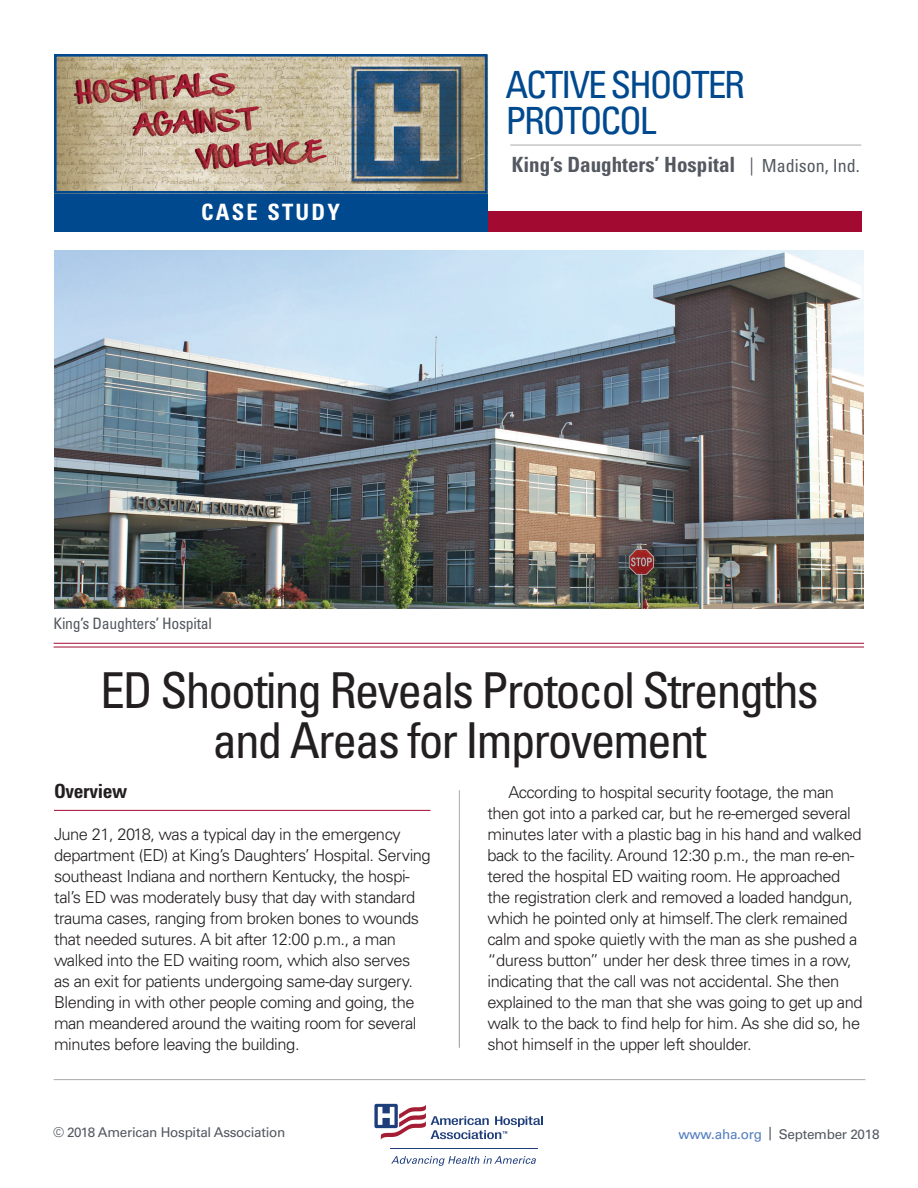
<style>
.page{position:relative;width:918px;height:1188px;background:#fff}
.page>*{position:absolute;margin:0;border:0;box-sizing:border-box;transform-origin:0 0}
.t1{font:condensed 49.5px/49.5px "Univers LT Std";letter-spacing:-.04em;color:#231f20;text-align:center}
.t2{font:condensed 37.5px/36px "Univers LT Std";letter-spacing:-.06em;color:#01498e}
.t3{font:700 condensed 22.5px "Univers LT Std";letter-spacing:.1em;color:#fff}
.t4{font:700 condensed 21px "Univers LT Std";color:#535860}
.t5{font:700 condensed 19.5px "Univers LT Std";letter-spacing:-.015em;color:#231f20}
.t6{font:300 16.5px/21px "Univers LT Std";letter-spacing:-.03em;color:#231f20}
.t7{font:condensed 15.75px "Univers LT Std";letter-spacing:-.015em;color:#535860}
.t8{font:13.5px "Univers LT Std";letter-spacing:-.02em;color:#535860}
.s1{font-weight:400;font-size:18px}
.s2{color:#537dbf}
</style>
<div class="page">
<div style="left:428px;top:211px;width:433px;height:21px;background:#a30a32"></div>
<hr style="left:391px;top:1148px;width:147px;height:1px;background:#1e3d7b">
<svg style="left:391px;top:1156px;width:145px;height:10px"></svg>
<svg style="left:374px;top:1103px;width:169px;height:37px"></svg>
<div style="left:54px;top:192px;width:434px;height:40px;background:#01498e"></div>
<hr style="left:510px;top:145px;width:351px;height:1px;background:#a8abac">
<img style="left:58px;top:58px;width:426px;height:132px">
<div style="left:54px;top:54px;width:434px;height:140px;border:3px solid #01498e"></div>
<hr style="left:54px;top:1079px;width:811px;height:1px;background:#a8abac">
<hr style="left:459px;top:790px;width:1px;height:258px;background:#a8abac">
<hr style="left:54px;top:810px;width:376px;height:1px;background:#a30a32">
<img style="left:54px;top:250px;width:810px;height:358px">
<hr style="left:54px;top:643px;width:810px;height:1px;background:#a30a32">
<hr style="left:54px;top:647px;width:810px;height:1px;background:#a30a32">
<h2 class="t2" style="left:506px;top:66px;width:241px">ACTIVE SHOOTER<br>PROTOCOL</h2>
<h3 class="t3" style="left:201px;top:198px;width:141px">CASE STUDY</h3>
<p class="t7" style="left:54px;top:614px;width:160px">King’s Daughters’ Hospital</p>
<p class="t4" style="left:512px;top:152px;width:350px">King’s Daughters’ Hospital <span class="s1">| Madison, Ind.</span></p>
<h1 class="t1" style="left:100px;top:665px;width:720px">ED Shooting Reveals Protocol Strengths and Areas for Improvement</h1>
<p class="t5" style="left:54px;top:779px;width:75px">Overview</p>
<p class="t6" style="left:54px;top:824px;width:378px">June 21, 2018, was a typical day in the emergency department (ED) at King’s Daughters’ Hospital. Serving southeast Indiana and northern Kentucky, the hospi&shy;tal’s ED was moderately busy that day with standard trauma cases, ranging from broken bones to wounds that needed sutures. A bit after 12:00 p.m., a man walked into the ED waiting room, which also serves<br>as an exit for patients undergoing same-day surgery.<br>Blending in with other people coming and going, the man meandered around the waiting room for several minutes before leaving the building.</p>
<p class="t6" style="left:487px;top:782px;width:377px;text-indent:21px">According to hospital security footage, the man then got into a parked car, but he re-emerged several minutes later with a plastic bag in his hand and walked back to the facility. Around 12:30 p.m., the man re-en&shy;tered the hospital ED waiting room. He approached the registration clerk and removed a loaded handgun, which he pointed only at himself. The clerk remained calm and spoke quietly with the man as she pushed a “duress button” under her desk three times in a row, indicating that the call was not accidental. She then explained to the man that she was going to get up and walk to the back to find help for him. As she did so, he shot himself in the upper left shoulder.</p>
<p class="t8" style="left:53px;top:1125px;width:234px">© 2018 American Hospital Association</p>
<p class="t8" style="left:678px;top:1126px;width:203px"><span class="s2">www.aha.org</span> | September 2018</p>
</div>
